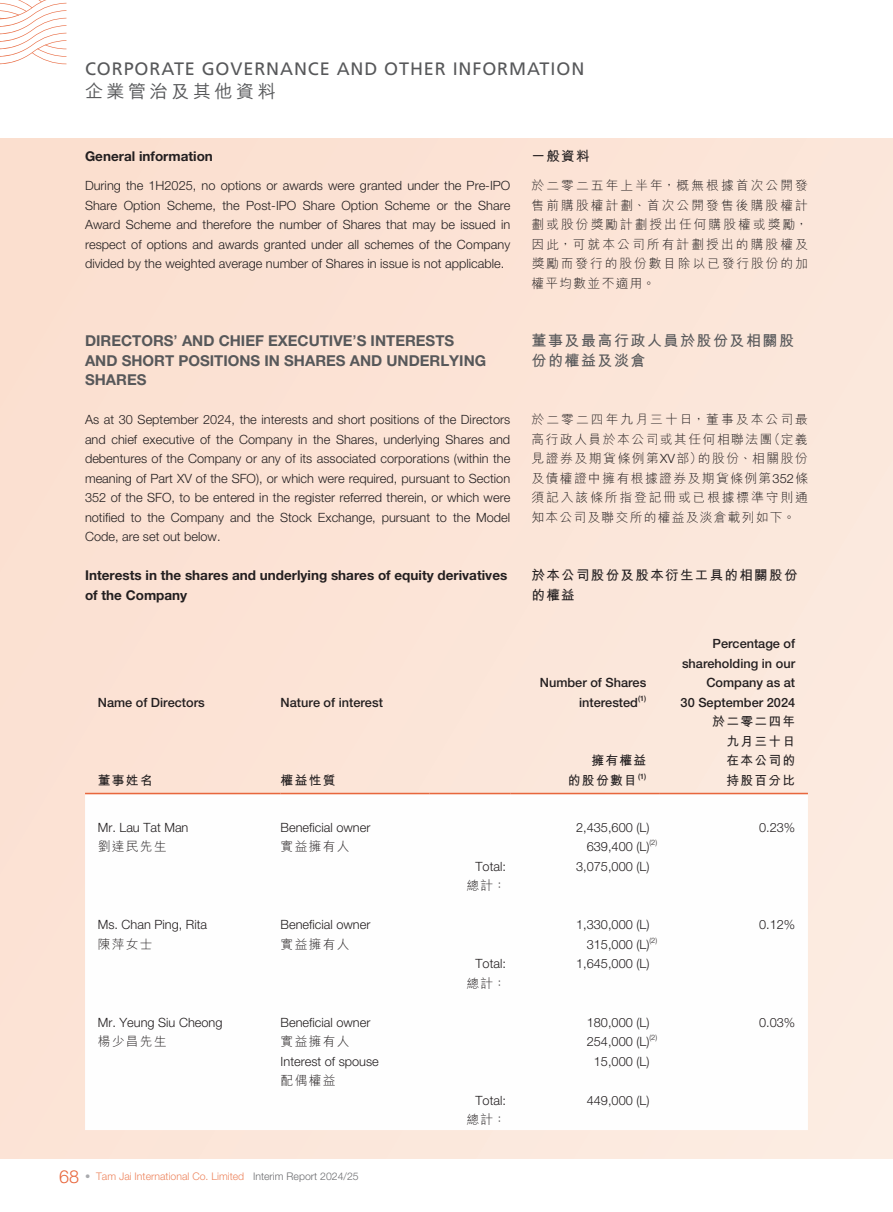
<style>
.page{position:relative;width:893px;height:1212px;background:#fff}
.page>*{position:absolute;margin:0;border:0;box-sizing:border-box;transform-origin:0 0}
.t1{font:18px "Frutiger LT Std";letter-spacing:.05em;color:#57585a}
.t2{font:500 18px "M Hei HK";letter-spacing:.2em;color:#57585a}
.t3{font:700 15px/19.5px "Helvetica Neue LT Std";color:#57585a}
.t4{font:700 15px/19.5px "M Hei HK";letter-spacing:.1em;color:#57585a}
.t5{font:700 13.5px/19.5px "Helvetica Neue LT Std";color:#231f20}
.t6{font:700 13.5px/19.5px "M Hei HK";letter-spacing:.1em;color:#231f20}
.t7{font:300 12.75px/19.5px "Helvetica Neue LT Std";color:#231f20}
.t8{font:300 12.75px/19.5px "M Hei HK";letter-spacing:.115em;color:#231f20;text-align:justify}
.t9{font:500 12.75px/19.5px "Helvetica Neue LT Std";color:#231f20;text-align:right}
.t10{font:700 12.75px/19.5px "M Hei HK";letter-spacing:.1em;color:#231f20;text-align:right}
.t11{font:300 10.5px "Helvetica Neue LT Std";color:#ed845d}
.s1{font-weight:500}
.s2{font-family:"Helvetica Neue LT Std"}
.s3{font-size:18px;color:#e8673d}
.s4{color:#a8a9ad}
.s5{color:#6c6d70}
</style>
<div class="page">
<div style="left:0;top:138px;width:893px;height:1021px;background:#fbe4d6"></div>
<svg style="left:0;top:0;width:66px;height:65px"></svg>
<div style="left:85px;top:794px;width:723px;height:336px;background:#fefefe"></div>
<hr style="left:85px;top:793px;width:196px;height:1px;background:#e8673d">
<hr style="left:281px;top:793px;width:148px;height:1px;background:#e8673d">
<hr style="left:429px;top:793px;width:81px;height:1px;background:#e8673d">
<hr style="left:510px;top:793px;width:149px;height:1px;background:#e8673d">
<hr style="left:659px;top:793px;width:149px;height:1px;background:#e8673d">
<h1 class="t1" style="left:85px;top:58px;width:501px">CORPORATE GOVERNANCE AND OTHER INFORMATION</h1>
<h1 class="t2" style="left:85px;top:78px;width:192px">企業管治及其他資料</h1>
<p class="t5" style="left:85px;top:146px;width:129px">General information</p>
<p class="t7" style="left:85px;top:176px;width:427px;text-align:justify">During the 1H2025, no options or awards were granted under the Pre-IPO Share Option Scheme, the Post-IPO Share Option Scheme or the Share Award Scheme and therefore the number of Shares that may be issued in respect of options and awards granted under all schemes of the Company divided by the weighted average number of Shares in issue is not applicable.</p>
<p class="t3" style="left:85px;top:331px;width:403px">DIRECTORS<span class="s1">’</span> AND CHIEF EXECUTIVE<span class="s1">’</span>S INTERESTS<br>AND SHORT POSITIONS IN SHARES AND UNDERLYING<br>SHARES</p>
<p class="t7" style="left:85px;top:410px;width:427px;text-align:justify">As at 30 September 2024, the interests and short positions of the Directors and chief executive of the Company in the Shares, underlying Shares and debentures of the Company or any of its associated corporations (within the meaning of Part XV of the SFO), or which were required, pursuant to Section 352 of the SFO, to be entered in the register referred therein, or which were notified to the Company and the Stock Exchange, pursuant to the Model Code, are set out below.</p>
<p class="t5" style="left:85px;top:565px;width:424px">Interests in the shares and underlying shares of equity derivatives of the Company</p>
<p class="t9" style="left:98px;top:692px;width:108px">Name of Directors</p>
<p class="t9" style="left:281px;top:692px;width:104px">Nature of interest</p>
<p class="t10" style="left:98px;top:769px;width:56px">董事姓名</p>
<p class="t10" style="left:281px;top:769px;width:56px">權益性質</p>
<p class="t7" style="left:98px;top:817px;width:92px">Mr. Lau Tat Man</p>
<p class="t8" style="left:98px;top:836px;width:70px">劉達民先生</p>
<p class="t7" style="left:281px;top:817px;width:91px">Beneficial owner</p>
<p class="t8" style="left:281px;top:836px;width:70px">實益擁有人</p>
<p class="t6" style="left:531px;top:145px;width:60px">一般資料</p>
<p class="t8" style="left:531px;top:176px;width:278px">於二零二五年上半年，概無根據首次公開發售前購股權計劃、首次公開發售後購股權計劃或股份獎勵計劃授出任何購股權或獎勵，因此，可就本公司所有計劃授出的購股權及獎勵而發行的股份數目除以已發行股份的加權平均數並不適用。</p>
<p class="t4" style="left:531px;top:330px;width:264px">董事及最高行政人員於股份及相關股份的權益及淡倉</p>
<p class="t8" style="left:531px;top:410px;width:278px">於二零二四年九月三十日，董事及本公司最高行政人員於本公司或其任何相聯法團（定義見證券及期貨條例第<span class="s2">XV</span>部）的股份、相關股份及債權證中擁有根據證券及期貨條例第<span class="s2">352</span>條須記入該條所指登記冊或已根據標準守則通知本公司及聯交所的權益及淡倉載列如下。</p>
<p class="t6" style="left:531px;top:564px;width:267px">於本公司股份及股本衍生工具的相關股份的權益</p>
<p class="t9" style="left:540px;top:673px;width:108px">Number of Shares interested<sup>(1)</sup></p>
<p class="t10" style="left:568px;top:750px;width:80px">擁有權益<br>的股份數目<sup>(1)</sup></p>
<p class="t9" style="left:681px;top:634px;width:116px">Percentage of shareholding in our<br>Company as at<br>30 September 2024</p>
<p class="t10" style="left:726px;top:711px;width:70px;text-align:justify;text-indent:-14px">於二零二四年九月三十日在本公司的持股百分比</p>
<p class="t7" style="left:587px;top:817px;width:72px;text-indent:-11px">2,435,600 (L)<br>639,400 (L)<sup>(2)</sup></p>
<p class="t7" style="left:759px;top:817px;width:38px">0.23%</p>
<p class="t7" style="left:476px;top:856px;width:32px">Total:</p>
<p class="t7" style="left:576px;top:856px;width:75px">3,075,000 (L)</p>
<p class="t8" style="left:466px;top:875px;width:41px">總計：</p>
<p class="t7" style="left:98px;top:914px;width:111px">Ms. Chan Ping, Rita</p>
<p class="t8" style="left:98px;top:934px;width:56px">陳萍女士</p>
<p class="t7" style="left:281px;top:914px;width:91px">Beneficial owner</p>
<p class="t8" style="left:281px;top:934px;width:70px">實益擁有人</p>
<p class="t7" style="left:587px;top:914px;width:72px;text-indent:-11px">1,330,000 (L)<br>315,000 (L)<sup>(2)</sup></p>
<p class="t7" style="left:759px;top:914px;width:38px">0.12%</p>
<p class="t7" style="left:476px;top:953px;width:32px">Total:</p>
<p class="t7" style="left:576px;top:953px;width:75px">1,645,000 (L)</p>
<p class="t8" style="left:466px;top:973px;width:41px">總計：</p>
<p class="t7" style="left:98px;top:1012px;width:126px">Mr. Yeung Siu Cheong</p>
<p class="t8" style="left:98px;top:1031px;width:70px">楊少昌先生</p>
<p class="t7" style="left:281px;top:1012px;width:91px">Beneficial owner</p>
<p class="t8" style="left:281px;top:1031px;width:70px">實益擁有人</p>
<p class="t7" style="left:587px;top:1012px;width:72px">180,000 (L)<br>254,000 (L)<sup>(2)</sup></p>
<p class="t7" style="left:759px;top:1012px;width:38px">0.03%</p>
<p class="t7" style="left:281px;top:1051px;width:100px">Interest of spouse</p>
<p class="t8" style="left:281px;top:1070px;width:56px">配偶權益</p>
<p class="t7" style="left:594px;top:1051px;width:57px">15,000 (L)</p>
<p class="t7" style="left:476px;top:1090px;width:32px">Total:</p>
<p class="t7" style="left:587px;top:1090px;width:64px">449,000 (L)</p>
<p class="t8" style="left:466px;top:1109px;width:41px">總計：</p>
<p class="t11" style="left:59px;top:1170px;width:301px"><span class="s3">68</span> <span class="s4">•</span> Tam Jai International Co. Limited <span class="s5">Interim Report 2024/25</span></p>
</div>
